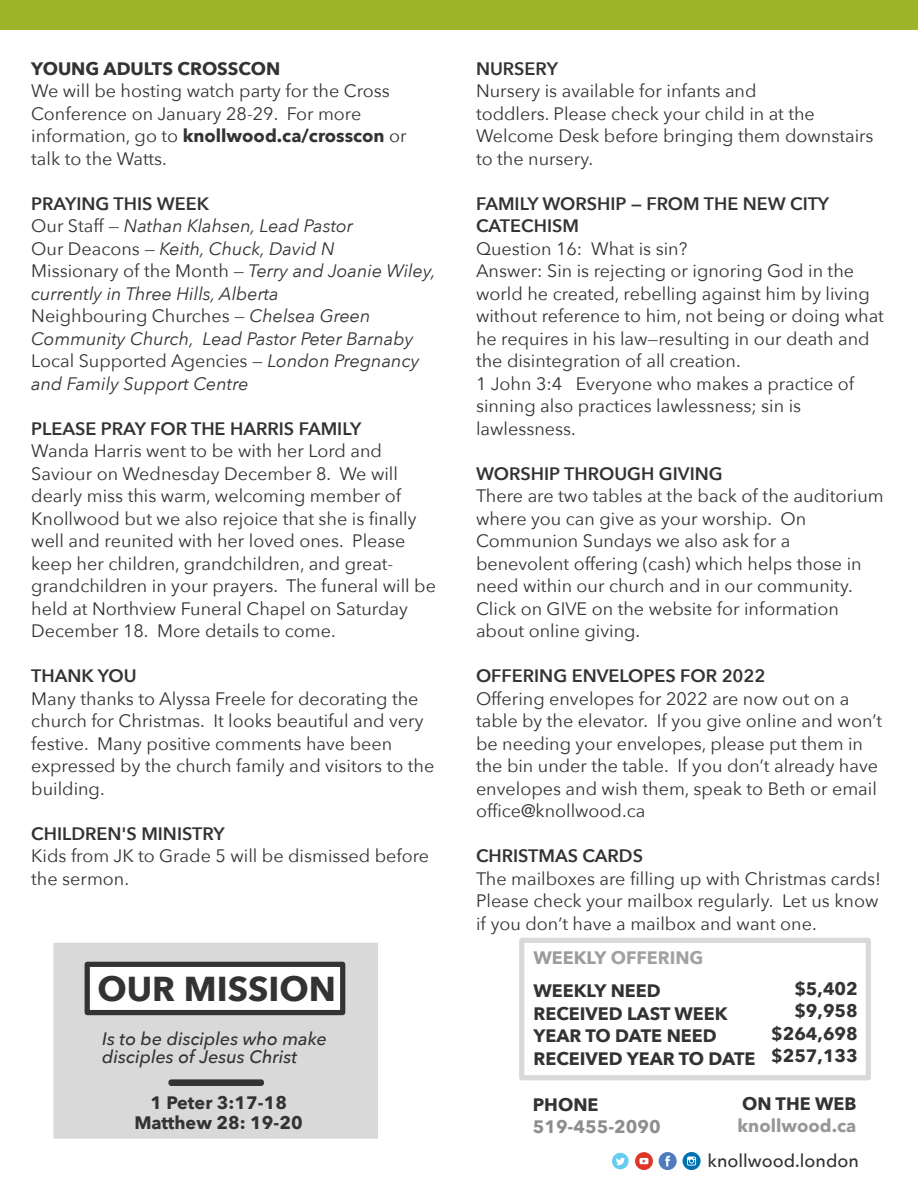
<style>
.page{position:relative;width:918px;height:1188px;background:#fff}
.page>*{position:absolute;margin:0;border:0;box-sizing:border-box;transform-origin:0 0}
.t1{font:700 34.5px "Avenir Next";color:#333}
.t2{font:18px/22.5px "Avenir Next";color:#333}
.t3{font:italic 18px/22.5px "Avenir Next";color:#333}
.t4{font:700 18px/22.5px "Avenir Next";color:#333}
.t5{font:600 18px/22.5px "Avenir Next";color:#333}
.t6{font:italic 500 18px/18px "Avenir Next";color:#333}
.t7{font:500 18px "Avenir Next";color:#333}
.t8{font:700 18px "Avenir Next";color:#8e8e8e}
.t9{font:700 18px "Avenir Next";color:#989797}
.s1{font-weight:700}
.s2{font-weight:600;font-style:normal}
.s3{font-style:normal}
.s4{color:#9d9c9c}
.s5{color:rgb(157 156 156/.95)}
</style>
<div class="page">
<div style="left:0;top:0;width:918px;height:30px;background:#9eb529"></div>
<div style="left:48px;top:937px;width:335px;height:207px;background:#d9d9d9;border:5px solid #fff"></div>
<div style="left:85px;top:962px;width:260px;height:53px;background:#fff;border:5px solid #333"></div>
<div style="left:168px;top:1079px;width:96px;height:7px;border:5px solid #333"></div>
<div style="left:519px;top:938px;width:352px;height:142px;border:5px solid #d9d9d9"></div>
<svg style="left:683px;top:1152px;width:18px;height:18px"></svg>
<svg style="left:687px;top:1157px;width:9px;height:9px"></svg>
<div style="left:659px;top:1152px;width:18px;height:18px;background:#507cbe;border-radius:50%"></div>
<svg style="left:665px;top:1156px;width:5px;height:10px"></svg>
<div style="left:612px;top:1153px;width:17px;height:16px;background:#65cdef;border-radius:50%"></div>
<svg style="left:616px;top:1158px;width:9px;height:7px"></svg>
<svg style="left:635px;top:1152px;width:18px;height:18px"></svg>
<svg style="left:640px;top:1158px;width:8px;height:6px"></svg>
<p class="t4" style="left:31px;top:58px;width:251px">YOUNG ADULTS CROSSCON</p>
<p class="t2" style="left:31px;top:80px;width:377px">We will be hosting watch party for the Cross Conference on January 28-29. For more information, go to <span class="s1">knollwood.ca/crosscon</span> or talk to the Watts.</p>
<p class="t3" style="left:31px;top:193px;width:406px"><span class="s2">PRAYING THIS WEEK<br></span><span class="s3">Our Staff —</span> Nathan Klahsen, Lead Pastor<br><span class="s3">Our Deacons —</span> Keith, Chuck, David N<br><span class="s3">Missionary of the Month —</span> Terry and Joanie Wiley, currently in Three Hills, Alberta<br><span class="s3">Neighbouring Churches —</span> Chelsea Green Community Church, Lead Pastor Peter Barnaby <span class="s3">Local Supported Agencies —</span> London Pregnancy and Family Support Centre</p>
<p class="t5" style="left:31px;top:418px;width:331px">PLEASE PRAY FOR THE HARRIS FAMILY</p>
<p class="t2" style="left:31px;top:440px;width:406px">Wanda Harris went to be with her Lord and Saviour on Wednesday December 8. We will dearly miss this warm, welcoming member of Knollwood but we also rejoice that she is finally well and reunited with her loved ones. Please keep her children, grandchildren, and great&shy;grandchildren in your prayers. The funeral will be held at Northview Funeral Chapel on Saturday December 18. More details to come.</p>
<p class="t5" style="left:31px;top:665px;width:107px">THANK YOU</p>
<p class="t2" style="left:31px;top:688px;width:405px">Many thanks to Alyssa Freele for decorating the church for Christmas. It looks beautiful and very festive. Many positive comments have been expressed by the church family and visitors to the building.</p>
<p class="t5" style="left:31px;top:823px;width:195px">CHILDREN'S MINISTRY</p>
<p class="t2" style="left:31px;top:845px;width:400px">Kids from JK to Grade 5 will be dismissed before the sermon.</p>
<h1 class="t1" style="left:98px;top:966px;width:240px">OUR MISSION</h1>
<p class="t6" style="left:102px;top:1030px;width:226px">Is to be disciples who make disciples of Jesus Christ</p>
<p class="t4" style="left:150px;top:1092px;width:138px">1 Peter 3:17-18</p>
<p class="t4" style="left:134px;top:1112px;width:170px">Matthew 28: 19-20</p>
<p class="t5" style="left:476px;top:58px;width:83px">NURSERY</p>
<p class="t2" style="left:476px;top:80px;width:399px">Nursery is available for infants and<br>toddlers. Please check your child in at the Welcome Desk before bringing them downstairs to the nursery.</p>
<p class="t5" style="left:476px;top:193px;width:355px">FAMILY WORSHIP — FROM THE NEW CITY<br>CATECHISM</p>
<p class="t2" style="left:476px;top:238px;width:409px">Question 16: What is sin?<br>Answer: Sin is rejecting or ignoring God in the world he created, rebelling against him by living without reference to him, not being or doing what he requires in his law—resulting in our death and the disintegration of all creation.<br>1 John 3:4 Everyone who makes a practice of sinning also practices lawlessness; sin is lawlessness.</p>
<p class="t5" style="left:476px;top:463px;width:248px">WORSHIP THROUGH GIVING</p>
<p class="t2" style="left:476px;top:485px;width:409px">There are two tables at the back of the auditorium where you can give as your worship. On Communion Sundays we also ask for a benevolent offering (cash) which helps those in need within our church and in our community.<br>Click on GIVE on the website for information about online giving.</p>
<p class="t5" style="left:476px;top:665px;width:291px">OFFERING ENVELOPES FOR 2022</p>
<p class="t2" style="left:476px;top:688px;width:408px">Offering envelopes for 2022 are now out on a table by the elevator. If you give online and won’t be needing your envelopes, please put them in the bin under the table. If you don’t already have envelopes and wish them, speak to Beth or email office@knollwood.ca</p>
<p class="t5" style="left:476px;top:845px;width:169px">CHRISTMAS CARDS</p>
<p class="t2" style="left:476px;top:868px;width:407px">The mailboxes are filling up with Christmas cards!<br>Please check your mailbox regularly. Let us know if you don’t have a mailbox and want one.</p>
<p class="t4" style="left:533px;top:942px;width:171px;line-height:32.8px"><span class="s4">WEEKLY</span> <span class="s5">OFFERING<br></span>WEEKLY NEED</p>
<p class="t4" style="left:533px;top:1003px;width:223px">RECEIVED LAST WEEK<br>YEAR TO DATE NEED<br>RECEIVED YEAR TO DATE</p>
<p class="t4" style="left:771px;top:978px;width:88px;text-align:right">$5,402 $9,958 $264,698 $257,133</p>
<p class="t4" style="left:533px;top:1094px;width:67px">PHONE</p>
<p class="t8" style="left:533px;top:1115px;width:130px">519-455-2090</p>
<p class="t4" style="left:742px;top:1093px;width:116px">ON THE WEB</p>
<p class="t9" style="left:738px;top:1114px;width:120px">knollwood.ca</p>
<p class="t7" style="left:708px;top:1149px;width:153px">knollwood.london</p>
</div>
